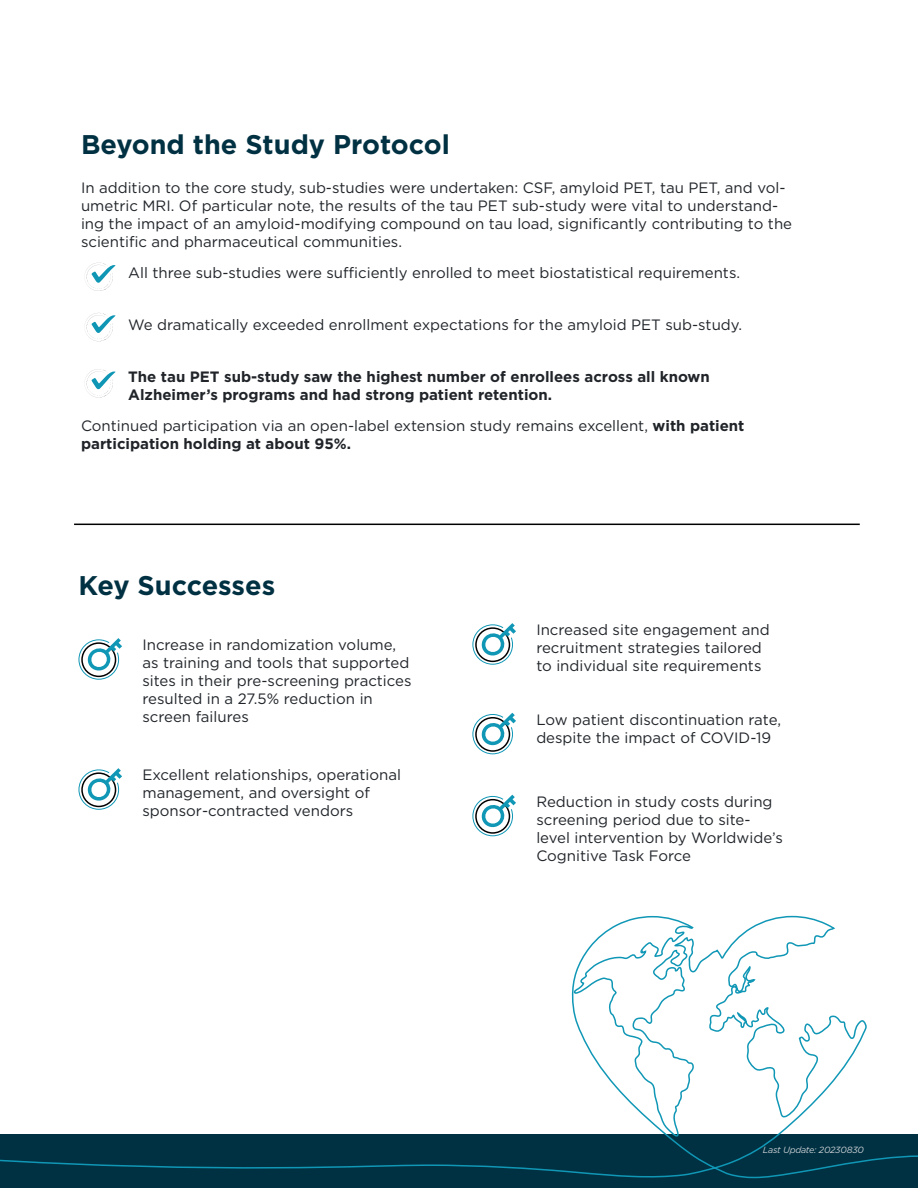
<style>
.page{position:relative;width:918px;height:1188px;background:#fff}
.page>*{position:absolute;margin:0;border:0;box-sizing:border-box;transform-origin:0 0}
.t1{font:700 27px "Gotham";color:#003142}
.t2{font:15px/18px "Gotham";color:#21252a}
.t3{font:700 15px/18px "Gotham";color:#21252a}
.t4{font:italic 9px "Gotham";letter-spacing:-.025em;color:#c9ced3}
.s1{font-weight:700}
</style>
<div class="page">
<svg style="left:78px;top:638px;width:44px;height:42px"></svg>
<svg style="left:78px;top:768px;width:44px;height:42px"></svg>
<svg style="left:472px;top:623px;width:44px;height:42px"></svg>
<svg style="left:472px;top:713px;width:44px;height:42px"></svg>
<svg style="left:472px;top:795px;width:44px;height:42px"></svg>
<div style="left:0;top:1134px;width:918px;height:54px;background:#003142"></div>
<svg style="left:85px;top:262px;width:31px;height:29px"></svg>
<svg style="left:85px;top:312px;width:31px;height:30px"></svg>
<svg style="left:85px;top:369px;width:31px;height:29px"></svg>
<hr style="left:74px;top:524px;width:786px;height:1px;background:#000">
<svg style="left:0;top:915px;width:918px;height:264px"></svg>
<h1 class="t1" style="left:81px;top:127px;width:370px">Beyond the Study Protocol</h1>
<p class="t2" style="left:81px;top:178px;width:713px">In addition to the core study, sub-studies were undertaken: CSF, amyloid PET, tau PET, and vol&shy;umetric MRI. Of particular note, the results of the tau PET sub-study were vital to understand&shy;ing the impact of an amyloid-modifying compound on tau load, significantly contributing to the scientific and pharmaceutical communities.</p>
<p class="t2" style="left:128px;top:264px;width:613px">All three sub-studies were sufficiently enrolled to meet biostatistical requirements.</p>
<p class="t2" style="left:128px;top:315px;width:615px">We dramatically exceeded enrollment expectations for the amyloid PET sub-study.</p>
<p class="t3" style="left:128px;top:367px;width:583px">The tau PET sub-study saw the highest number of enrollees across all known<br>Alzheimer’s programs and had strong patient retention.</p>
<p class="t2" style="left:81px;top:417px;width:665px">Continued participation via an open-label extension study remains excellent, <span class="s1">with patient participation holding at about 95%.</span></p>
<h1 class="t1" style="left:79px;top:568px;width:198px">Key Successes</h1>
<p class="t2" style="left:142px;top:635px;width:271px">Increase in randomization volume, as training and tools that supported sites in their pre-screening practices resulted in a 27.5% reduction in screen failures</p>
<p class="t2" style="left:142px;top:766px;width:260px">Excellent relationships, operational management, and oversight of sponsor-contracted vendors</p>
<p class="t2" style="left:536px;top:620px;width:235px">Increased site engagement and recruitment strategies tailored to individual site requirements</p>
<p class="t2" style="left:536px;top:710px;width:246px">Low patient discontinuation rate, despite the impact of COVID-19</p>
<p class="t2" style="left:536px;top:792px;width:248px">Reduction in study costs during screening period due to site&shy;level intervention by Worldwide’s<br>Cognitive Task Force</p>
<p class="t4" style="left:763px;top:1144px;width:103px">Last Update: 20230830</p>
</div>
